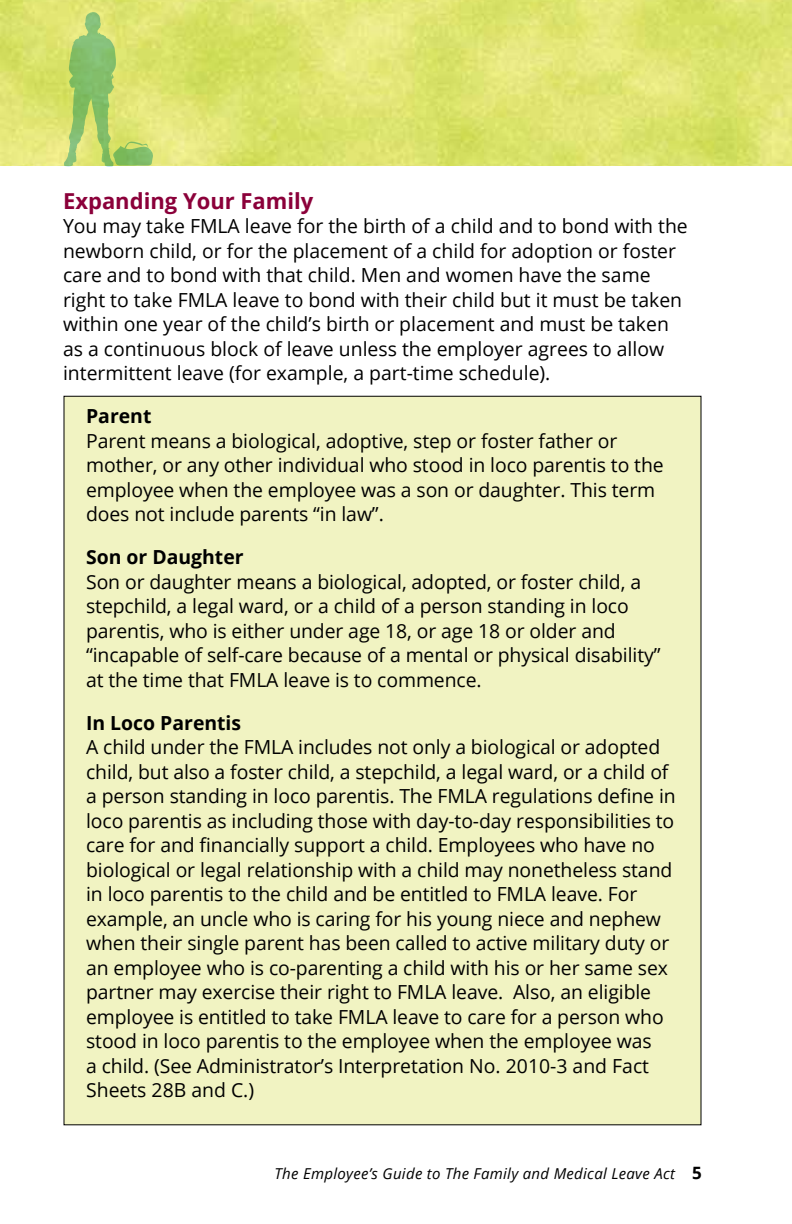
<style>
.page{position:relative;width:792px;height:1224px;background:#fff}
.page>*{position:absolute;margin:0;border:0;box-sizing:border-box;transform-origin:0 0}
.t1{font:700 22px "Open Sans";color:#8b003a}
.t2{font:19.4px/24.6px "Open Sans";letter-spacing:-.005em;color:#000}
.t3{font:700 19.4px "Open Sans";color:#000}
.t4{font:italic 15px "Open Sans";letter-spacing:.02em;color:#000}
.s1{font-weight:700;font-style:normal;font-size:17px}
</style>
<div class="page">
<img style="left:0;top:0;width:792px;height:166px">
<div style="left:64px;top:396px;width:637px;height:729px;background:#f1f3c2"></div>
<svg style="left:64px;top:12px;width:90px;height:155px;background:#bdd670"></svg>
<h4 class="t1" style="left:63px;top:185px;width:252px">expanding Your Family</h4>
<p class="t2" style="left:63px;top:214px;width:626px">You may take FMLA leave for the birth of a child and to bond with the newborn child, or for the placement of a child for adoption or foster care and to bond with that child. Men and women have the same right to take FMLA leave to bond with their child but it must be taken within one year of the child’s birth or placement and must be taken as a continuous block of leave unless the employer agrees to allow intermittent leave (for example, a part-time schedule).</p>
<h5 class="t3" style="left:86px;top:403px;width:67px">Parent</h5>
<p class="t2" style="left:86px;top:428px;width:579px">Parent means a biological, adoptive, step or foster father or mother, or any other individual who stood in loco parentis to the employee when the employee was a son or daughter. This term does not include parents “in law”.</p>
<h5 class="t3" style="left:86px;top:544px;width:159px">son or daughter</h5>
<p class="t2" style="left:86px;top:569px;width:576px">Son or daughter means a biological, adopted, or foster child, a stepchild, a legal ward, or a child of a person standing in loco parentis, who is either under age 18, or age 18 or older and “incapable of self-care because of a mental or physical disability” at the time that FMLA leave is to commence.</p>
<h5 class="t3" style="left:86px;top:709px;width:157px">in Loco Parentis</h5>
<p class="t2" style="left:86px;top:735px;width:591px">A child under the FMLA includes not only a biological or adopted child, but also a foster child, a stepchild, a legal ward, or a child of a person standing in loco parentis. The FMLA regulations define in loco parentis as including those with day-to-day responsibilities to care for and financially support a child. Employees who have no biological or legal relationship with a child may nonetheless stand in loco parentis to the child and be entitled to FMLA leave. For example, an uncle who is caring for his young niece and nephew when their single parent has been called to active military duty or an employee who is co-parenting a child with his or her same sex partner may exercise their right to FMLA leave. Also, an eligible employee is entitled to take FMLA leave to care for a person who stood in loco parentis to the employee when the employee was<br>a child. (See Administrator’s Interpretation No. 2010-3 and Fact Sheets 28B and C.)</p>
<p class="t4" style="left:274px;top:1163px;width:429px">The Employee’s Guide to The Family and Medical Leave Act <span class="s1">5</span></p>
</div>
